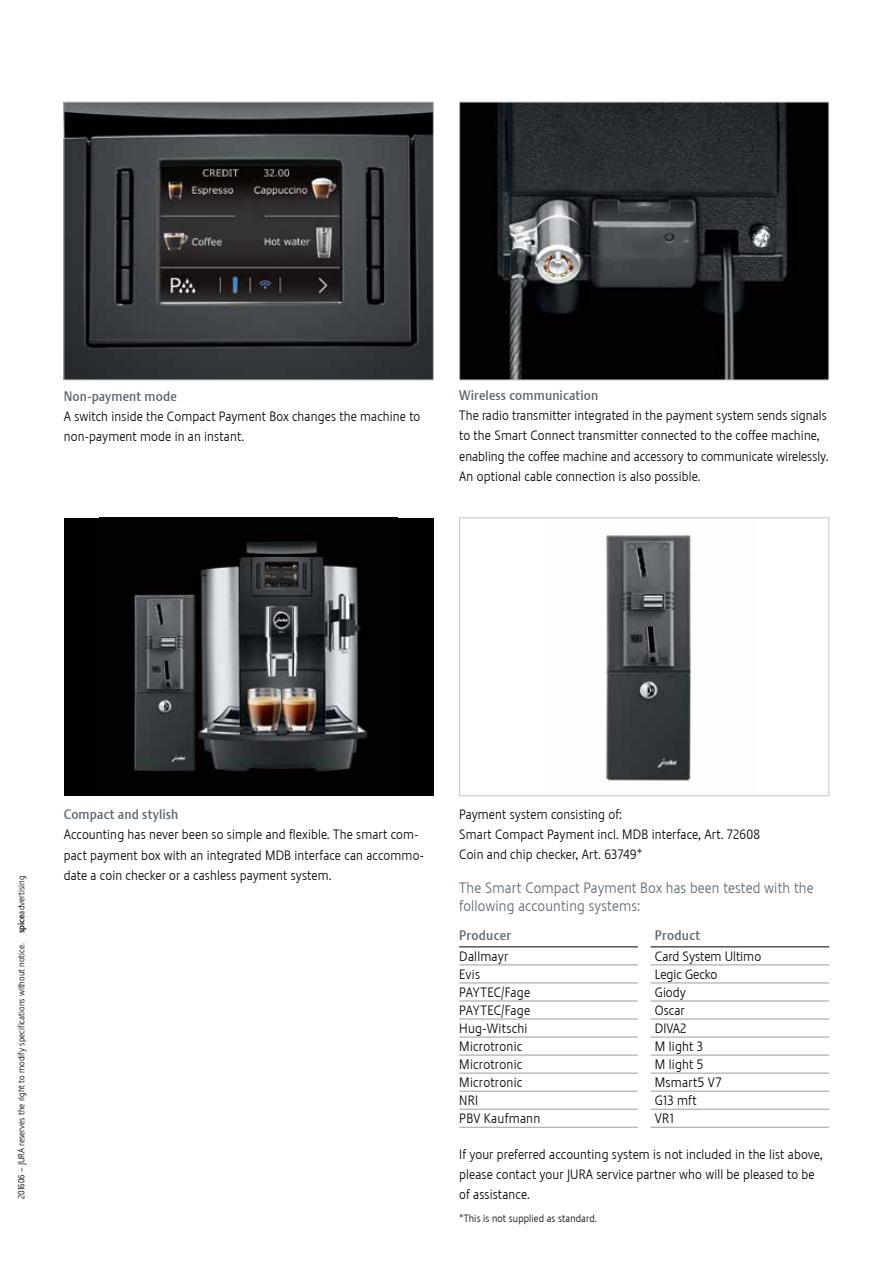
<style>
.page{position:relative;width:893px;height:1263px;background:#fff}
.page>*{position:absolute;margin:0;border:0;box-sizing:border-box;transform-origin:0 0}
.t1{font:15px/18px "Stalemate LF Light";letter-spacing:.01em;color:#5c6670}
.t2{font:13.5px/20.2px "Stalemate LF Light";letter-spacing:.01em;color:#000}
.t3{font:13.5px "Stalemate LF";letter-spacing:.01em;color:#5c6670}
.t4{font:10.5px "Stalemate LF Light";letter-spacing:.01em;color:#000}
.t5{font:9px "Stalemate LF Light";color:#000}
.s1{font-family:"Stalemate LF"}
</style>
<div class="page">
<img style="left:65px;top:104px;width:367px;height:274px">
<div style="left:63px;top:102px;width:371px;height:278px;border:1px solid #c5c6c6"></div>
<hr style="left:459px;top:965px;width:179px;height:1px;background:#9c9c9d">
<hr style="left:651px;top:965px;width:178px;height:1px;background:#9c9c9d">
<hr style="left:459px;top:983px;width:179px;height:1px;background:#9c9c9d">
<hr style="left:651px;top:983px;width:178px;height:1px;background:#9c9c9d">
<hr style="left:459px;top:1001px;width:179px;height:1px;background:#9c9c9d">
<hr style="left:651px;top:1001px;width:178px;height:1px;background:#9c9c9d">
<hr style="left:459px;top:1019px;width:179px;height:1px;background:#9c9c9d">
<hr style="left:651px;top:1019px;width:178px;height:1px;background:#9c9c9d">
<hr style="left:459px;top:1037px;width:179px;height:1px;background:#9c9c9d">
<hr style="left:651px;top:1037px;width:178px;height:1px;background:#9c9c9d">
<hr style="left:459px;top:1055px;width:179px;height:1px;background:#9c9c9d">
<hr style="left:651px;top:1055px;width:178px;height:1px;background:#9c9c9d">
<hr style="left:459px;top:1073px;width:179px;height:1px;background:#9c9c9d">
<hr style="left:651px;top:1073px;width:178px;height:1px;background:#9c9c9d">
<hr style="left:459px;top:1091px;width:179px;height:1px;background:#9c9c9d">
<hr style="left:651px;top:1091px;width:178px;height:1px;background:#9c9c9d">
<hr style="left:459px;top:1109px;width:179px;height:1px;background:#9c9c9d">
<hr style="left:651px;top:1109px;width:178px;height:1px;background:#9c9c9d">
<hr style="left:459px;top:1127px;width:179px;height:1px;background:#9c9c9d">
<hr style="left:651px;top:1127px;width:178px;height:1px;background:#9c9c9d">
<hr style="left:459px;top:946px;width:179px;height:1px;background:#000">
<hr style="left:651px;top:946px;width:178px;height:1px;background:#000">
<img style="left:461px;top:104px;width:366px;height:274px">
<img style="left:605px;top:534px;width:87px;height:250px">
<div style="left:459px;top:517px;width:370px;height:279px;border:1px solid #c5c6c6"></div>
<div style="left:64px;top:518px;width:369px;height:278px;background:#000"></div>
<img style="left:133px;top:541px;width:235px;height:234px">
<p class="t3" style="left:64px;top:388px;width:115px">Non-payment mode</p>
<p class="t2" style="left:64px;top:406px;width:358px">A switch inside the Compact Payment Box changes the machine to non-payment mode in an instant.</p>
<p class="t3" style="left:459px;top:387px;width:140px">Wireless communication</p>
<p class="t2" style="left:459px;top:405px;width:371px">The radio transmitter integrated in the payment system sends signals to the Smart Connect transmitter connected to the coffee machine, enabling the coffee machine and accessory to communicate wirelessly.<br>An optional cable connection is also possible.</p>
<p class="t5" style="left:16px;top:1199px;width:325px;rotate:-90deg">201606 – JURA reserves the right to modify specifications without notice. <span class="s1">spice</span>advertising</p>
<p class="t3" style="left:64px;top:806px;width:116px">Compact and stylish</p>
<p class="t2" style="left:64px;top:824px;width:362px">Accounting has never been so simple and flexible. The smart com&shy;pact payment box with an integrated MDB interface can accommo&shy;date a coin checker or a cashless payment system.</p>
<p class="t2" style="left:459px;top:804px;width:302px">Payment system consisting of:<br>Smart Compact Payment incl. MDB interface, Art. 72608<br>Coin and chip checker, Art. 63749*</p>
<p class="t1" style="left:459px;top:878px;width:356px">The Smart Compact Payment Box has been tested with the following accounting systems:</p>
<p class="t3" style="left:459px;top:928px;width:53px">Producer</p>
<p class="t3" style="left:655px;top:928px;width:47px">Product</p>
<p class="t2" style="left:459px;top:946px;width:51px">Dallmayr</p>
<p class="t2" style="left:655px;top:946px;width:108px">Card System Ultimo</p>
<p class="t2" style="left:459px;top:964px;width:22px">Evis</p>
<p class="t2" style="left:655px;top:964px;width:64px">Legic Gecko</p>
<p class="t2" style="left:459px;top:982px;width:72px">PAYTEC/Fage</p>
<p class="t2" style="left:655px;top:982px;width:33px">Giody</p>
<p class="t2" style="left:459px;top:1000px;width:72px">PAYTEC/Fage</p>
<p class="t2" style="left:655px;top:1000px;width:31px">Oscar</p>
<p class="t2" style="left:459px;top:1018px;width:70px">Hug-Witschi</p>
<p class="t2" style="left:655px;top:1018px;width:33px">DIVA2</p>
<p class="t2" style="left:459px;top:1036px;width:65px">Microtronic</p>
<p class="t2" style="left:655px;top:1036px;width:50px">M light 3</p>
<p class="t2" style="left:459px;top:1054px;width:65px">Microtronic</p>
<p class="t2" style="left:655px;top:1054px;width:50px">M light 5</p>
<p class="t2" style="left:459px;top:1072px;width:65px">Microtronic</p>
<p class="t2" style="left:655px;top:1072px;width:68px">Msmart5 V7</p>
<p class="t2" style="left:459px;top:1090px;width:21px">NRI</p>
<p class="t2" style="left:655px;top:1090px;width:44px">G13 mft</p>
<p class="t2" style="left:459px;top:1108px;width:83px">PBV Kaufmann</p>
<p class="t2" style="left:655px;top:1108px;width:20px">VR1</p>
<p class="t2" style="left:459px;top:1144px;width:365px">If your preferred accounting system is not included in the list above, please contact your JURA service partner who will be pleased to be of assistance.</p>
<p class="t4" style="left:459px;top:1212px;width:139px">*This is not supplied as standard.</p>
</div>
